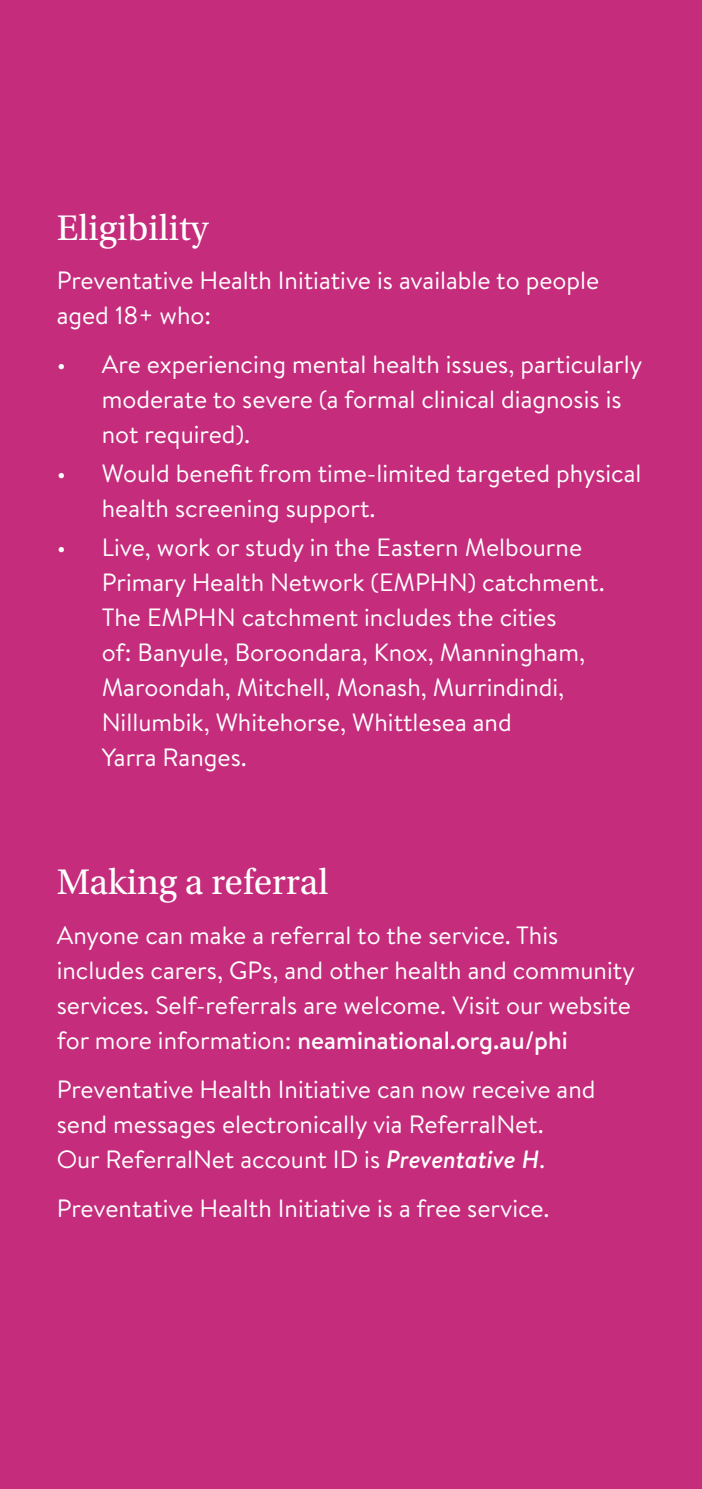
<style>
.page{position:relative;width:702px;height:1489px;background:#fff}
.page>*{position:absolute;margin:0;border:0;box-sizing:border-box;transform-origin:0 0}
.Reversed_Heading1{font:37.5px "Utopia Std";color:#fff}
.BodyHeading1{font:37.5px "Utopia Std";color:#fff}
.Body{font:25px/35px "Brandon Text";color:#fff}
.s1{font-weight:500}
.s2{font-weight:500;font-style:italic}
</style>
<div class="page">
<div style="left:0;top:0;width:702px;height:1488px;background:#c52c7c"></div>
<p class="BodyHeading1" style="left:57px;top:207px;width:153px">Eligibility</p>
<p class="Body" style="left:57px;top:262px;width:544px">Preventative Health Initiative is available to people aged 18+ who:</p>
<p class="Body" style="left:102px;top:346px;width:542px;text-indent:-45px">• Are experiencing mental health issues, particularly moderate to severe (a formal clinical diagnosis is not required).</p>
<p class="Body" style="left:102px;top:455px;width:541px;text-indent:-45px">• Would benefit from time-limited targeted physical health screening support.</p>
<p class="Body" style="left:102px;top:528px;width:504px;text-indent:-45px">• Live, work or study in the Eastern Melbourne Primary Health Network (EMPHN) catchment.<br>The EMPHN catchment includes the cities<br>of: Banyule, Boroondara, Knox, Manningham, Maroondah, Mitchell, Monash, Murrindindi, Nillumbik, Whitehorse, Whittlesea and<br>Yarra Ranges.</p>
<p class="Reversed_Heading1" style="left:57px;top:861px;width:273px">Making a referral</p>
<p class="Body" style="left:57px;top:916px;width:579px">Anyone can make a referral to the service. This includes carers, GPs, and other health and community services. Self-referrals are welcome. Visit our website for more information: <span class="s1">neaminational.org.au/phi</span></p>
<p class="Body" style="left:57px;top:1070px;width:540px">Preventative Health Initiative can now receive and send messages electronically via ReferralNet.<br>Our ReferralNet account ID is <span class="s2">Preventative H</span>.</p>
<p class="Body" style="left:57px;top:1189px;width:494px">Preventative Health Initiative is a free service.</p>
</div>
